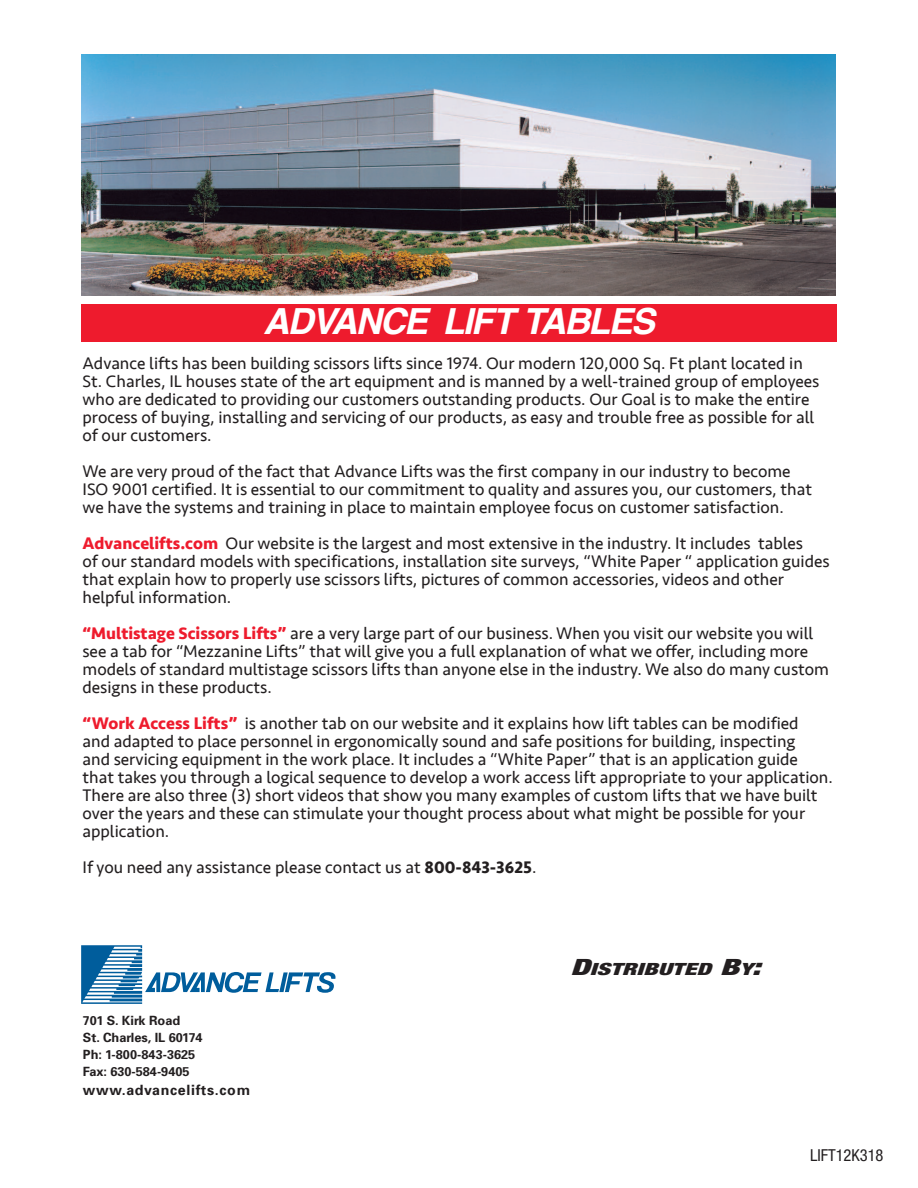
<style>
.page{position:relative;width:918px;height:1188px;background:#fff}
.page>*{position:absolute;margin:0;border:0;box-sizing:border-box;transform-origin:0 0}
.t1{font:italic 700 36px "Helvetica";letter-spacing:-.05em;color:#fff}
.t2{font:17.25px/18px "Seravek";color:#231f20}
.t3{font:italic 900 condensed 16.8px "Helvetica Neue";letter-spacing:.005em;color:#231f20;scale:1.5 1}
.t4{font:condensed 16.5px "Helvetica Neue";color:#231f20}
.t5{font:700 14.1px "Univers";letter-spacing:.05em;color:#231f20}
.t6{font:700 12.75px/17px "Univers";color:#231f20}
.s1{font-weight:700;color:#ee1b2d}
.s2{font-weight:700}
.s3{font-size:22.5px}
</style>
<div class="page">
<img style="left:81px;top:54px;width:755px;height:242px">
<svg style="left:81px;top:945px;width:255px;height:59px"></svg>
<div style="left:81px;top:305px;width:756px;height:37px;background:#ee1b2d"></div>
<h1 class="t1" style="left:263px;top:306px;width:393px">ADVANCE LIFT TABLES</h1>
<p class="t2" style="left:82px;top:354px;width:738px">Advance lifts has been building scissors lifts since 1974. Our modern 120,000 Sq. Ft plant located in St. Charles, IL houses state of the art equipment and is manned by a well-trained group of employees who are dedicated to providing our customers outstanding products. Our Goal is to make the entire process of buying, installing and servicing of our products, as easy and trouble free as possible for all of our customers.</p>
<p class="t2" style="left:82px;top:462px;width:731px">We are very proud of the fact that Advance Lifts was the first company in our industry to become<br>ISO 9001 certified. It is essential to our commitment to quality and assures you, our customers, that we have the systems and training in place to maintain employee focus on customer satisfaction.</p>
<p class="t2" style="left:82px;top:534px;width:749px"><span class="s1">Advancelifts.com</span> Our website is the largest and most extensive in the industry. It includes tables<br>of our standard models with specifications, installation site surveys, “White Paper “ application guides that explain how to properly use scissors lifts, pictures of common accessories, videos and other helpful information.</p>
<p class="t2" style="left:82px;top:624px;width:748px"><span class="s1">“Multistage Scissors Lifts”</span> are a very large part of our business. When you visit our website you will see a tab for “Mezzanine Lifts” that will give you a full explanation of what we offer, including more models of standard multistage scissors lifts than anyone else in the industry. We also do many custom designs in these products.</p>
<p class="t2" style="left:82px;top:714px;width:752px"><span class="s1">“Work Access Lifts”</span> is another tab on our website and it explains how lift tables can be modified<br>and adapted to place personnel in ergonomically sound and safe positions for building, inspecting<br>and servicing equipment in the work place. It includes a “White Paper” that is an application guide that takes you through a logical sequence to develop a work access lift appropriate to your application.<br>There are also three (3) short videos that show you many examples of custom lifts that we have built over the years and these can stimulate your thought process about what might be possible for your application.</p>
<p class="t2" style="left:82px;top:858px;width:455px">If you need any assistance please contact us at <span class="s2">800-843-3625</span>.</p>
<p class="t6" style="left:83px;top:1012px;width:121px">701 S. Kirk Road<br>St. Charles, IL 60174<br>Ph: 1-800-843-3625<br>Fax: 630-584-9405</p>
<p class="t5" style="left:83px;top:1081px;width:169px">www.advancelifts.com</p>
<p class="t3" style="left:570px;top:959px;width:128px"><span class="s3">D</span>ISTRIBUTED <span class="s3">B</span>Y<span class="s3">:</span></p>
<p class="t4" style="left:810px;top:1146px;width:75px">LIFT12K318</p>
</div>
